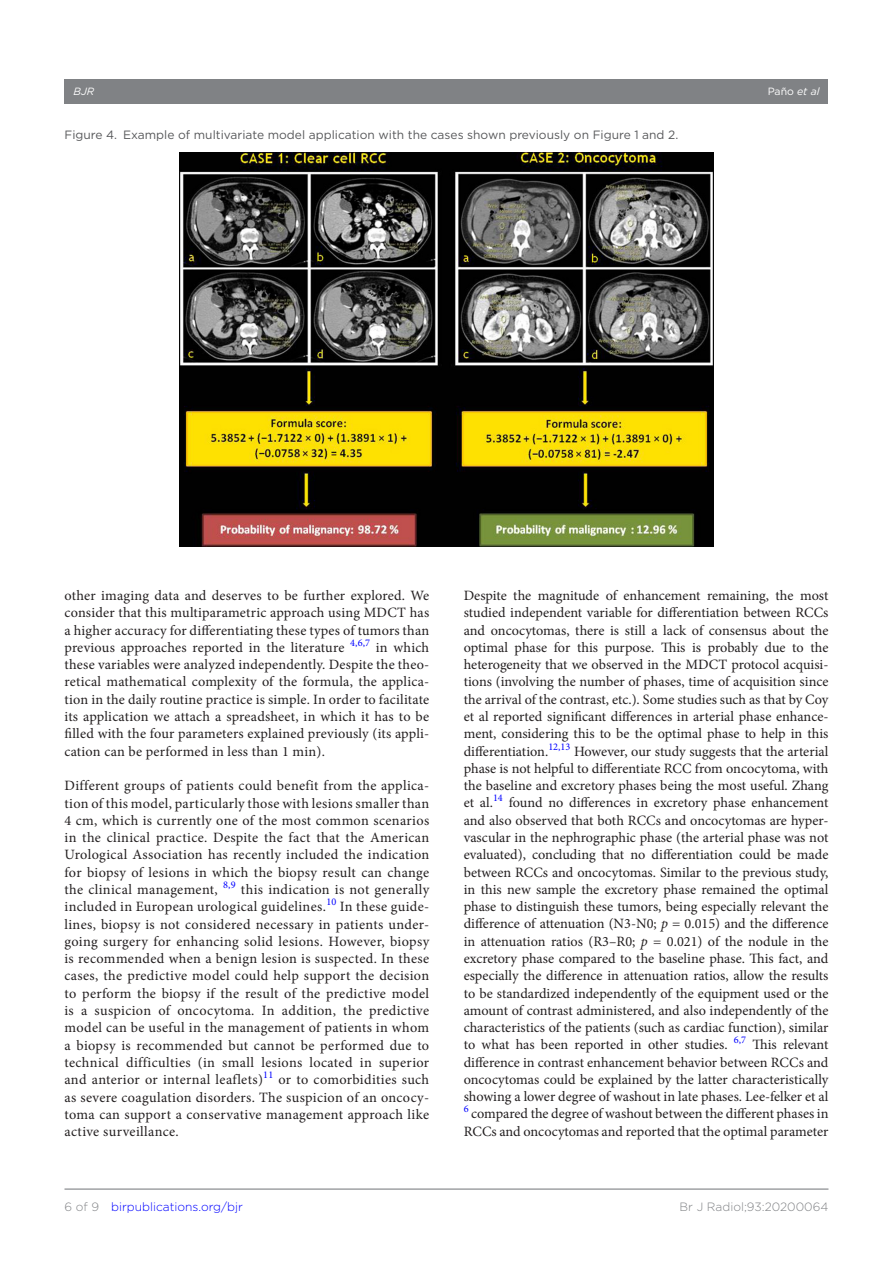
<style>
.page{position:relative;width:893px;height:1263px;background:#fff}
.page>*{position:absolute;margin:0;border:0;box-sizing:border-box;transform-origin:0 0}
.t1{font:14.25px/17.2px "Minion Pro";letter-spacing:.01em;color:#231f20;text-align:justify}
.t2{font:12px "Gotham";color:#57585a}
.t3{font:300 12px "Gotham";color:#00f}
.t4{font:300 12px "Gotham";color:#808285}
.t5{font:10.5px "Gotham";color:#fff}
.t6{font:italic 10.5px "Gotham";color:#fff}
.s1{font-style:italic}
.s2{color:#808285}
</style>
<div class="page">
<hr style="left:64px;top:1188px;width:764px;height:2px;background:#808285">
<div style="left:64px;top:79px;width:764px;height:24px;background:#808285"></div>
<img style="left:179px;top:153px;width:535px;height:393px">
<p class="t6" style="left:74px;top:85px;width:22px">BJR</p>
<p class="t5" style="left:768px;top:85px;width:53px">Paño <span class="s1">et al</span></p>
<p class="t2" style="left:64px;top:127px;width:615px">Figure 4. Example of multivariate model application with the cases shown previously on Figure 1 and 2.</p>
<p class="t1" style="left:64px;top:587px;width:366px">other imaging data and deserves to be further explored. We consider that this multiparametric approach using MDCT has a higher accuracy for differentiating these types of tumors than previous approaches reported in the literature <sup>4,6,7</sup> in which these variables were analyzed independently. Despite the theo&shy;retical mathematical complexity of the formula, the applica&shy;tion in the daily routine practice is simple. In order to facilitate its application we attach a spreadsheet, in which it has to be filled with the four parameters explained previously (its appli&shy;cation can be performed in less than 1 min).</p>
<p class="t1" style="left:64px;top:777px;width:366px">Different groups of patients could benefit from the applica&shy;tion of this model, particularly those with lesions smaller than 4 cm, which is currently one of the most common scenarios in the clinical practice. Despite the fact that the American Urological Association has recently included the indication for biopsy of lesions in which the biopsy result can change the clinical management, <sup>8,9</sup> this indication is not generally included in European urological guidelines.<sup>10</sup> In these guide&shy;lines, biopsy is not considered necessary in patients under&shy;going surgery for enhancing solid lesions. However, biopsy is recommended when a benign lesion is suspected. In these cases, the predictive model could help support the decision to perform the biopsy if the result of the predictive model is a suspicion of oncocytoma. In addition, the predictive model can be useful in the management of patients in whom a biopsy is recommended but cannot be performed due to technical difficulties (in small lesions located in superior and anterior or internal leaflets)<sup>11</sup> or to comorbidities such as severe coagulation disorders. The suspicion of an oncocy&shy;toma can support a conservative management approach like active surveillance.</p>
<p class="t1" style="left:464px;top:587px;width:366px">Despite the magnitude of enhancement remaining, the most studied independent variable for differentiation between RCCs and oncocytomas, there is still a lack of consensus about the optimal phase for this purpose. This is probably due to the heterogeneity that we observed in the MDCT protocol acquisi&shy;tions (involving the number of phases, time of acquisition since the arrival of the contrast, etc.). Some studies such as that by Coy et al reported significant differences in arterial phase enhance&shy;ment, considering this to be the optimal phase to help in this differentiation.<sup>12,13</sup> However, our study suggests that the arterial phase is not helpful to differentiate RCC from oncocytoma, with the baseline and excretory phases being the most useful. Zhang et al.<sup>14</sup> found no differences in excretory phase enhancement and also observed that both RCCs and oncocytomas are hyper&shy;vascular in the nephrographic phase (the arterial phase was not evaluated), concluding that no differentiation could be made between RCCs and oncocytomas. Similar to the previous study, in this new sample the excretory phase remained the optimal phase to distinguish these tumors, being especially relevant the difference of attenuation (N3-N0; <span class="s1">p</span> = 0.015) and the difference in attenuation ratios (R3–R0; <span class="s1">p</span> = 0.021) of the nodule in the excretory phase compared to the baseline phase. This fact, and especially the difference in attenuation ratios, allow the results to be standardized independently of the equipment used or the amount of contrast administered, and also independently of the characteristics of the patients (such as cardiac function), similar to what has been reported in other studies. <sup>6,7</sup> This relevant difference in contrast enhancement behavior between RCCs and oncocytomas could be explained by the latter characteristically showing a lower degree of washout in late phases. Lee-felker et al <sup>6</sup> compared the degree of washout between the different phases in RCCs and oncocytomas and reported that the optimal parameter</p>
<p class="t3" style="left:64px;top:1199px;width:180px"><span class="s2">6 of 9</span> birpublications.org/bjr</p>
<p class="t4" style="left:680px;top:1199px;width:150px">Br J Radiol;93:20200064</p>
</div>
